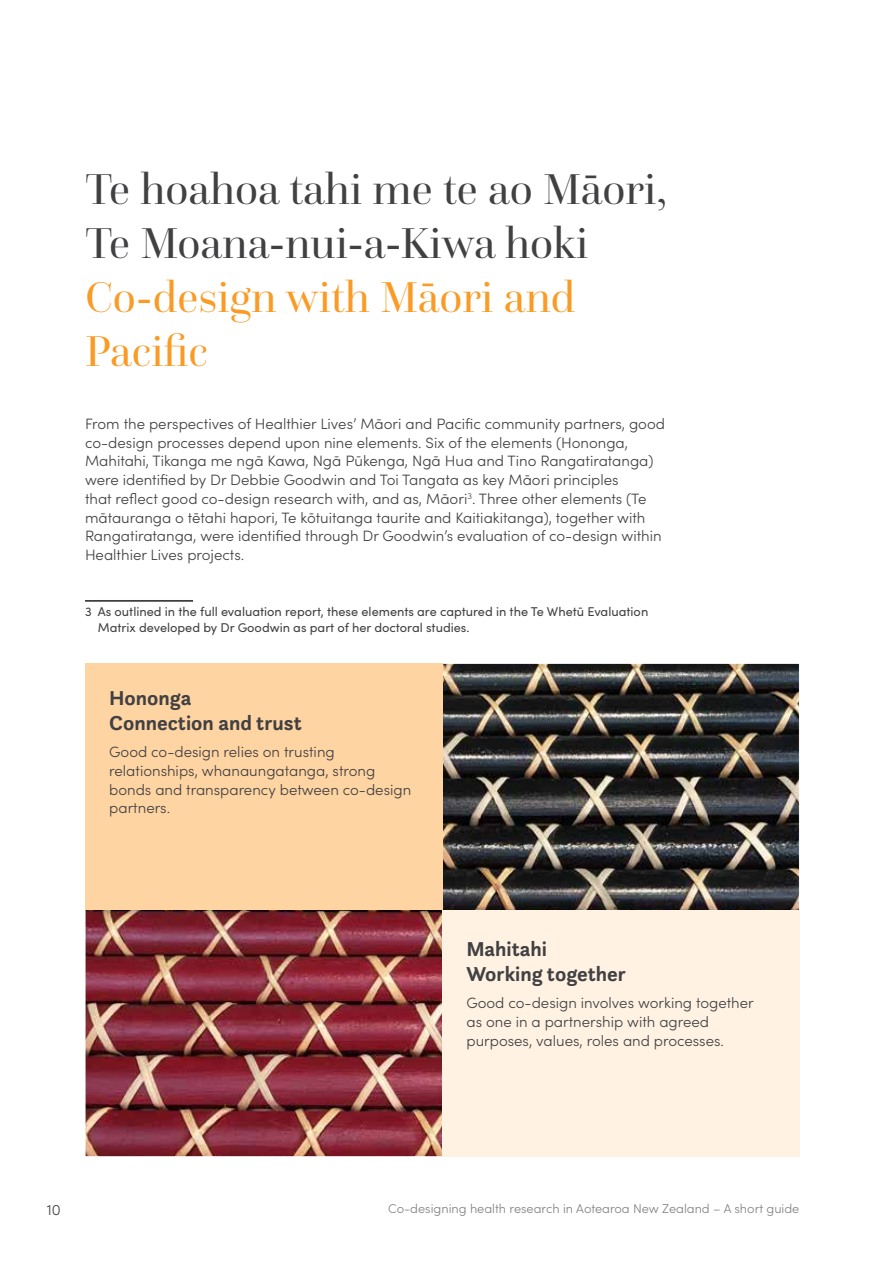
<style>
.page{position:relative;width:893px;height:1263px;background:#fff}
.page>*{position:absolute;margin:0;border:0;box-sizing:border-box;transform-origin:0 0}
.t1{font:45px/54px "Questa Grande";color:#414042}
.t2{font:45px/54px "Questa Grande";color:#f99b25}
.t3{font:700 21px/25.2px "Questa Sans";color:#414042}
.t4{font:300 15px/18.8px "Sofia Pro";color:#414042}
.t5{font:12.75px/15.3px "Sofia Pro";color:#414042}
.t6{font:300 12.75px "Sofia Pro";color:#808285}
</style>
<div class="page">
<img style="left:87px;top:665px;width:711px;height:490px">
<div style="left:442px;top:910px;width:357px;height:247px;background:#fff2e3"></div>
<div style="left:85px;top:663px;width:357px;height:247px;background:#fed4a2"></div>
<hr style="left:85px;top:600px;width:108px;height:2px;background:#231f20">
<h1 class="t1" style="left:85px;top:162px;width:584px">Te hoahoa tahi me te ao Māori,<br>Te Moana-nui-a-Kiwa hoki</h1>
<h1 class="t2" style="left:85px;top:270px;width:492px">Co-design with Māori and<br>Pacific</h1>
<p class="t4" style="left:85px;top:413px;width:581px">From the perspectives of Healthier Lives’ Māori and Pacific community partners, good co-design processes depend upon nine elements. Six of the elements (Hononga, Mahitahi, Tikanga me ngā Kawa, Ngā Pūkenga, Ngā Hua and Tino Rangatiratanga) were identified by Dr Debbie Goodwin and Toi Tangata as key Māori principles<br>that reflect good co-design research with, and as, Māori<sup>3</sup>. Three other elements (Te mātauranga o tētahi hapori, Te kōtuitanga taurite and Kaitiakitanga), together with Rangatiratanga, were identified through Dr Goodwin’s evaluation of co-design within Healthier Lives projects.</p>
<p class="t5" style="left:98px;top:603px;width:552px;text-indent:-13px">3 As outlined in the full evaluation report, these elements are captured in the Te Whetū Evaluation<br>Matrix developed by Dr Goodwin as part of her doctoral studies.</p>
<h2 class="t3" style="left:109px;top:685px;width:194px">Hononga<br>Connection and trust</h2>
<p class="t4" style="left:109px;top:742px;width:304px">Good co-design relies on trusting relationships, whanaungatanga, strong bonds and transparency between co-design partners.</p>
<h2 class="t3" style="left:466px;top:935px;width:161px">Mahitahi<br>Working together</h2>
<p class="t4" style="left:466px;top:992px;width:289px">Good co-design involves working together as one in a partnership with agreed purposes, values, roles and processes.</p>
<p class="t4" style="left:47px;top:1199px;width:15px">10</p>
<p class="t6" style="left:388px;top:1199px;width:413px">Co-designing health research in Aotearoa New Zealand – A short guide</p>
</div>
